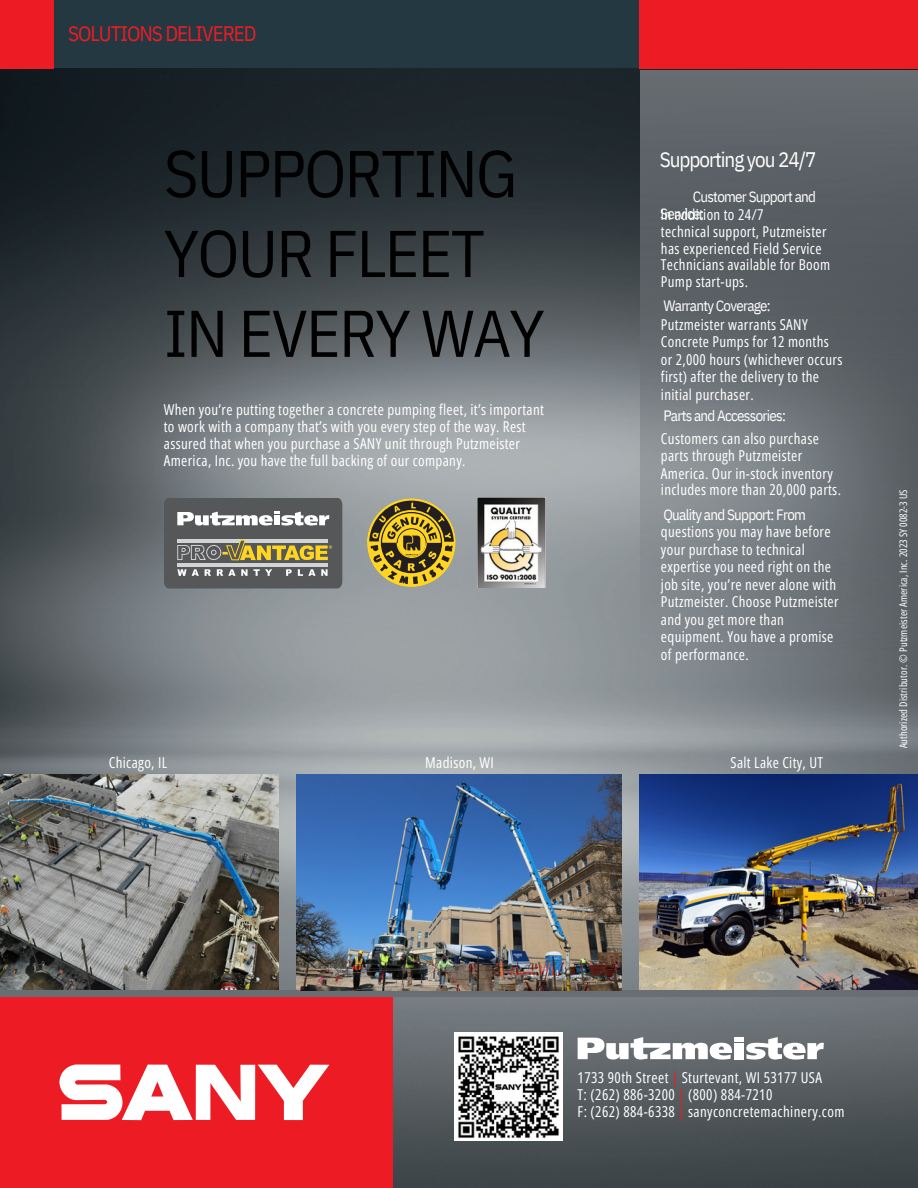
<style>
.page{position:relative;width:918px;height:1188px;background:#243842}
.page>*{position:absolute;margin:0;border:0;box-sizing:border-box;transform-origin:0 0}
.t1{font:66px/79.8px "IBM Plex Sans Cond";letter-spacing:-.025em;color:#000}
.t2{font:21px "IBM Plex Sans Cond";letter-spacing:-.05em;color:#ed1c24}
.t3{font:21px "IBM Plex Sans Cond";letter-spacing:-.05em;color:#fff}
.t4{font:15px/17.4px "Open Sans Condensed";letter-spacing:.025em;color:#fff}
.t5{font:15px/16.8px "IBM Plex Sans Cond";letter-spacing:-.05em;color:#fff}
.t6{font:10.5px "Open Sans Condensed";letter-spacing:.005em;color:#fff}
.s1{font-family:"IBM Plex Sans Cond"}
.s2{color:#ed1c24}
</style>
<div class="page">
<img style="left:0;top:68px;width:918px;height:1120px">
<div style="left:0;top:997px;width:393px;height:191px;background:#ed1c24"></div>
<img style="left:640px;top:71px;width:278px;height:579px">
<div style="left:0;top:0;width:54px;height:68px;background:#ed1c24"></div>
<div style="left:639px;top:0;width:279px;height:68px;background:#ed1c24"></div>
<img style="left:0;top:774px;width:279px;height:216px">
<img style="left:639px;top:774px;width:279px;height:216px">
<svg style="left:164px;top:498px;width:178px;height:90px;background:#797870"></svg>
<img style="left:478px;top:498px;width:67px;height:90px">
<svg style="left:59px;top:1064px;width:270px;height:56px"></svg>
<div style="left:0;top:990px;width:918px;height:7px;background:#696e73"></div>
<svg style="left:367px;top:499px;width:89px;height:85px;background:#95843a"></svg>
<img style="left:297px;top:774px;width:325px;height:216px">
<img style="left:454px;top:1032px;width:108px;height:108px">
<div style="left:734px;top:1043px;width:10px;height:16px;background:#fff"></div>
<svg style="left:746px;top:1037px;width:78px;height:23px;background:#b6b9bb"></svg>
<svg style="left:578px;top:1037px;width:154px;height:23px;background:#bdbfc1"></svg>
<hr style="left:734px;top:1037px;width:10px;height:4px;background:#fff">
<h4 class="t2" style="left:68px;top:19px;width:190px">SOLUTIONS DELIVERED</h4>
<h4 class="t1" style="left:164px;top:132px;width:382px">SUPPORTING<br>YOUR FLEET<br>IN EVERY WAY</h4>
<h4 class="t4" style="left:164px;top:401px;width:382px;line-height:16.8px">When you’re putting together a concrete pumping fleet, it’s important to work with a company that’s with you every step of the way. Rest assured that when you purchase a SANY unit through Putzmeister America, Inc. you have the full backing of our company.</h4>
<p class="t4" style="left:109px;top:753px;width:60px">Chicago, IL</p>
<h3 class="t4" style="left:425px;top:753px;width:70px">Madison, WI</h3>
<h4 class="t3" style="left:660px;top:145px;width:158px">Supporting you 24/7</h4>
<p class="t5" style="left:660px;top:188px;width:157px;text-indent:33px">Customer Support and<br>Service:</p>
<p class="t4" style="left:661px;top:206px;width:171px;line-height:16.8px">In addition to 24/7<br>technical support, Putzmeister has experienced Field Service<br>Technicians available for Boom<br>Pump start-ups.</p>
<p class="t4" style="left:661px;top:296px;width:148px;line-height:19.2px"><span class="s1">Warranty Coverage:<br></span>Putzmeister warrants SANY</p>
<p class="t4" style="left:661px;top:332px;width:183px">Concrete Pumps for 12 months or 2,000 hours (whichever occurs first) after the delivery to the initial purchaser.</p>
<p class="t4" style="left:661px;top:404px;width:159px;line-height:22.5px"><span class="s1">Parts and Accessories:<br></span>Customers can also purchase</p>
<p class="t4" style="left:661px;top:446px;width:182px">parts through Putzmeister<br>America. Our in-stock inventory includes more than 20,000 parts.</p>
<p class="t4" style="left:661px;top:506px;width:179px"><span class="s1">Quality and Support: From </span>questions you may have before your purchase to technical expertise you need right on the job site, you’re never alone with<br>Putzmeister. Choose Putzmeister and you get more than equipment. You have a promise of performance.</p>
<h4 class="t4" style="left:731px;top:753px;width:94px">Salt Lake City, UT</h4>
<p class="t6" style="left:896px;top:748px;width:260px;rotate:-90deg">Authorized Distributor. © Putzmeister America, Inc. 2023 SY 0082-3 US</p>
<p class="t4" style="left:578px;top:1069px;width:268px;line-height:16.8px">1733 90th Street <span class="s2">|</span> Sturtevant, WI 53177 USA<br>T: (262) 886-3200 <span class="s2">|</span> (800) 884-7210<br>F: (262) 884-6338 <span class="s2">|</span> sanyconcretemachinery.com</p>
</div>
